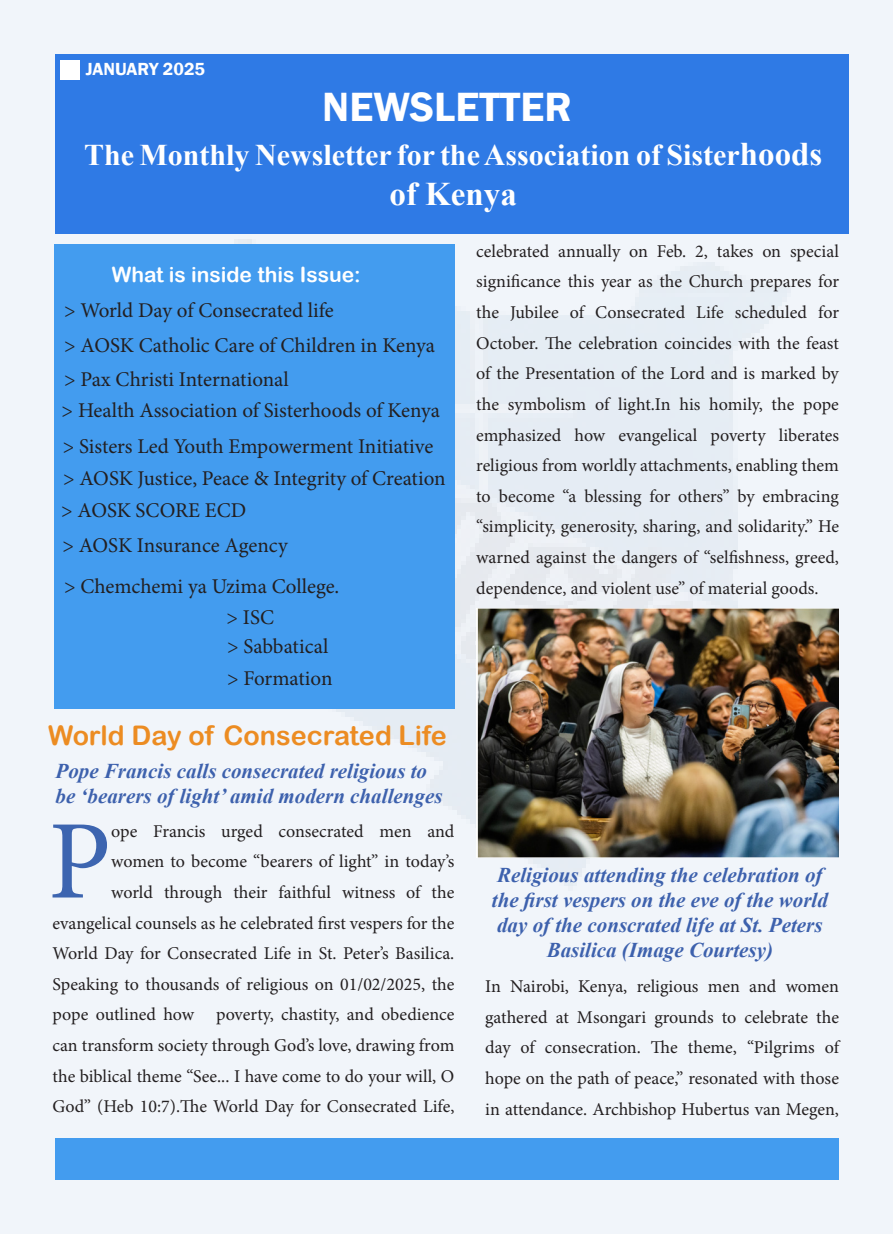
<style>
.page{position:relative;width:893px;height:1234px;background:#fff}
.page>*{position:absolute;margin:0;border:0;box-sizing:border-box;transform-origin:0 0}
.t1{font:112.2px "Minion Pro";color:#3d65b0}
.t2{font:600 42px "Franklin Gothic";color:#fff}
.t3{font:700 33px "Times New Roman";color:#fff}
.t4{font:700 30px "Times New Roman";color:#fff}
.t5{font:27px "Arial Rounded MT Bold";color:#ec8c22}
.t6{font:21px "Minion Pro";color:#231f20}
.t7{font:italic 700 21px/25.2px "Times New Roman";color:#3d61ad}
.t8{font:21px "Arial Rounded MT Bold";color:#fff}
.t9{font:18px/30.6px "Minion Pro";color:#231f20;text-align:justify}
.t10{font:600 18px "Franklin Gothic";color:#fff}
.s1{font-size:33px}
</style>
<div class="page">
<div style="left:0;top:0;width:893px;height:1233px;background:#f1f5fa"></div>
<div style="left:56px;top:1137px;width:783px;height:42px;background:#439cef"></div>
<img style="left:176px;top:239px;width:615px;height:647px">
<div style="left:55px;top:55px;width:793px;height:179px;background:#2f7ae5"></div>
<div style="left:60px;top:60px;width:19px;height:20px;background:#fff"></div>
<div style="left:55px;top:243px;width:400px;height:465px;background:#439cef"></div>
<img style="left:476px;top:608px;width:363px;height:249px">
<p class="t10" style="left:86px;top:58px;width:121px">JANUARY 2025</p>
<p class="t2" style="left:322px;top:81px;width:251px">NEWSLETTER</p>
<p class="t4" style="left:84px;top:134px;width:740px">The Monthly Newsletter for the Association of Sister<span class="s1">hoods</span></p>
<p class="t3" style="left:390px;top:170px;width:129px">of Kenya</p>
<p class="t8" style="left:112px;top:262px;width:251px">What is inside this Issue:</p>
<p class="t6" style="left:64px;top:296px;width:271px">&gt; World Day of Consecrated life</p>
<p class="t6" style="left:64px;top:331px;width:372px">&gt; AOSK Catholic Care of Children in Kenya</p>
<p class="t6" style="left:64px;top:365px;width:226px">&gt; Pax Christi International</p>
<p class="t6" style="left:62px;top:396px;width:380px">&gt; Health Association of Sisterhoods of Kenya</p>
<p class="t6" style="left:63px;top:432px;width:372px">&gt; Sisters Led Youth Empowerment Initiative</p>
<p class="t6" style="left:63px;top:464px;width:384px">&gt; AOSK Justice, Peace &amp; Integrity of Creation</p>
<p class="t6" style="left:61px;top:496px;width:187px">&gt; AOSK SCORE ECD</p>
<p class="t6" style="left:62px;top:530px;width:227px">&gt; AOSK Insurance Agency</p>
<p class="t6" style="left:64px;top:571px;width:277px">&gt; Chemchemi ya Uzima College.</p>
<p class="t6" style="left:227px;top:603px;width:49px">&gt; ISC</p>
<p class="t6" style="left:227px;top:632px;width:103px">&gt; Sabbatical</p>
<p class="t6" style="left:227px;top:663px;width:107px">&gt; Formation</p>
<p class="t5" style="left:48px;top:719px;width:400px">World Day of Consecrated Life</p>
<p class="t7" style="left:56px;top:757px;width:388px">Pope Francis calls consecrated religious to be ‘bearers of light’ amid modern challenges</p>
<p class="t9" style="left:53px;top:815px;width:403px;text-align:right">ope Francis urged consecrated men and<br>women to become “bearers of light” in today’s<br>world through their faithful witness of the evangelical counsels as he celebrated first vespers for the World Day for Consecrated Life in St. Peter’s Basilica.<br>Speaking to thousands of religious on 01/02/2025, the pope outlined how poverty, chastity, and obedience can transform society through God’s love, drawing from the biblical theme “See... I have come to do your will, O God” (Heb 10:7).The World Day for Consecrated Life,</p>
<p class="t1" style="left:48px;top:786px;width:65px">P</p>
<p class="t9" style="left:476px;top:236px;width:364px">celebrated annually on Feb. 2, takes on special significance this year as the Church prepares for the Jubilee of Consecrated Life scheduled for October. The celebration coincides with the feast of the Presentation of the Lord and is marked by the symbolism of light.In his homily, the pope emphasized how evangelical poverty liberates religious from worldly attachments, enabling them to become “a blessing for others” by embracing “simplicity, generosity, sharing, and solidarity.” He warned against the dangers of “selfishness, greed, dependence, and violent use” of material goods.</p>
<p class="t7" style="left:492px;top:861px;width:337px;text-align:center">Religious attending the celebration of the first vespers on the eve of the world day of the conscrated life at St. Peters Basilica (Image Courtesy)</p>
<p class="t9" style="left:485px;top:970px;width:355px">In Nairobi, Kenya, religious men and women gathered at Msongari grounds to celebrate the day of consecration. The theme, “Pilgrims of hope on the path of peace,” resonated with those in attendance. Archbishop Hubertus van Megen,</p>
</div>
